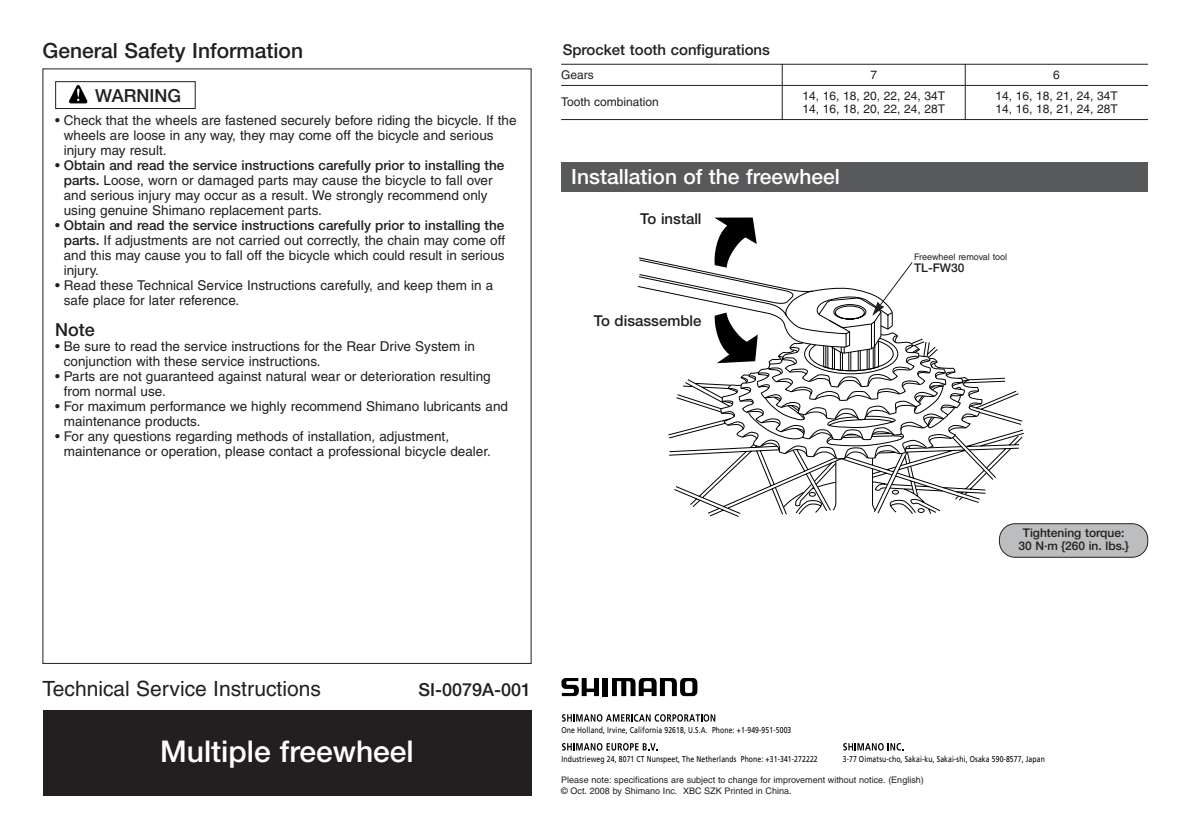
<style>
.page{position:relative;width:1190px;height:836px;background:#fff}
.page>*{position:absolute;margin:0;border:0;box-sizing:border-box;transform-origin:0 0}
.t1{font:500 30px "Helvetica Neue";color:#fff}
.t2{font:21px "Helvetica";color:#231f20}
.t3{font:500 21px "Helvetica Neue";color:#fff}
.t4{font:500 21px "Helvetica Neue";color:#231f20}
.t5{font:500 18px "Helvetica Neue";color:#231f20}
.t6{font:500 15px "Helvetica Neue";color:#231f20}
.t7{font:13.6px/15px "Helvetica";color:#231f20}
.t8{font:500 13.6px "Helvetica Neue";color:#231f20}
.t9{font:12px/12.8px "Helvetica";color:#231f20}
.t10{font:500 12px/13.6px "Helvetica Neue";color:#231f20;text-align:center}
.t11{font:9px/10.6px "Helvetica";color:#231f20}
.t12{font:8.6px "Frutiger";letter-spacing:.02em;color:#000;scale:.8 1}
.s1{font-family:"Helvetica";font-weight:400}
.s2{font-family:"Helvetica Neue";font-weight:500}
</style>
<div class="page">
<svg style="left:612px;top:678px;width:85px;height:18px"></svg>
<div style="left:603px;top:678px;width:5px;height:18px;background:#000"></div>
<svg style="left:561px;top:678px;width:38px;height:18px"></svg>
<svg style="left:562px;top:714px;width:153px;height:8px"></svg>
<svg style="left:562px;top:743px;width:39px;height:8px"></svg>
<svg style="left:607px;top:743px;width:51px;height:8px"></svg>
<svg style="left:843px;top:743px;width:60px;height:8px"></svg>
<svg style="left:70px;top:100px;width:18px;height:4px"></svg>
<svg style="left:69px;top:85px;width:18px;height:18px"></svg>
<div style="left:55px;top:81px;width:141px;height:28px;border:1px solid #231f20"></div>
<div style="left:43px;top:711px;width:488px;height:85px;background:#231f20"></div>
<hr style="left:782px;top:64px;width:1px;height:56px;background:#231f20">
<hr style="left:965px;top:64px;width:1px;height:56px;background:#231f20">
<hr style="left:561px;top:64px;width:587px;height:1px;background:#231f20">
<hr style="left:561px;top:85px;width:587px;height:1px;background:#231f20">
<hr style="left:561px;top:119px;width:587px;height:1px;background:#231f20">
<svg style="left:799px;top:377px;width:225px;height:138px"></svg>
<div style="left:561px;top:162px;width:587px;height:30px;background:#58595b"></div>
<div style="left:1000px;top:524px;width:148px;height:33px;background:#bbbdbf;border-radius:16px"></div>
<div style="left:999px;top:523px;width:149px;height:35px;border:1px solid #231f20;border-radius:16px"></div>
<svg style="left:638px;top:218px;width:358px;height:296px"></svg>
<h2 class="t4" style="left:43px;top:43px;width:262px">General Safety Information</h2>
<h3 class="t5" style="left:95px;top:89px;width:87px">WARNING</h3>
<p class="t7" style="left:64px;top:114px;width:454px;text-indent:-9px">• Check that the wheels are fastened securely before riding the bicycle. If the wheels are loose in any way, they may come off the bicycle and serious injury may result.</p>
<p class="t8" style="left:55px;top:160px;width:451px"><span class="s1">•</span> Obtain and read the service instructions carefully prior to installing the</p>
<p class="t7" style="left:64px;top:174px;width:430px"><span class="s2">parts.</span> Loose, worn or damaged parts may cause the bicycle to fall over and serious injury may occur as a result. We strongly recommend only using genuine Shimano replacement parts.</p>
<p class="t8" style="left:55px;top:220px;width:451px"><span class="s1">•</span> Obtain and read the service instructions carefully prior to installing the</p>
<p class="t7" style="left:64px;top:234px;width:443px;text-align:justify"><span class="s2">parts.</span> If adjustments are not carried out correctly, the chain may come off and this may cause you to fall off the bicycle which could result in serious injury.</p>
<p class="t7" style="left:64px;top:279px;width:431px;text-indent:-9px">• Read these Technical Service Instructions carefully, and keep them in a safe place for later reference.</p>
<h3 class="t5" style="left:55px;top:323px;width:41px">Note</h3>
<p class="t7" style="left:64px;top:340px;width:413px;text-indent:-9px">• Be sure to read the service instructions for the Rear Drive System in conjunction with these service instructions.</p>
<p class="t7" style="left:64px;top:370px;width:428px;text-indent:-9px">• Parts are not guaranteed against natural wear or deterioration resulting from normal use.</p>
<p class="t7" style="left:64px;top:400px;width:446px;text-indent:-9px">• For maximum performance we highly recommend Shimano lubricants and maintenance products.</p>
<p class="t7" style="left:64px;top:430px;width:429px;text-indent:-9px">• For any questions regarding methods of installation, adjustment, maintenance or operation, please contact a professional bicycle dealer.</p>
<p class="t6" style="left:563px;top:45px;width:209px">Sprocket tooth configurations</p>
<p class="t9" style="left:561px;top:69px;width:34px">Gears</p>
<p class="t9" style="left:870px;top:69px;width:8px">7</p>
<p class="t9" style="left:1053px;top:69px;width:8px">6</p>
<p class="t9" style="left:802px;top:91px;width:144px">14, 16, 18, 20, 22, 24, 34T<br>14, 16, 18, 20, 22, 24, 28T</p>
<p class="t9" style="left:995px;top:91px;width:124px">14, 16, 18, 21, 24, 34T<br>14, 16, 18, 21, 24, 28T</p>
<p class="t9" style="left:561px;top:97px;width:99px">Tooth combination</p>
<h2 class="t3" style="left:571px;top:169px;width:270px">Installation of the freewheel</h2>
<p class="t6" style="left:640px;top:213px;width:63px">To install</p>
<p class="t6" style="left:594px;top:315px;width:109px">To disassemble</p>
<p class="t11" style="left:914px;top:253px;width:95px">Freewheel removal tool</p>
<p class="t10" style="left:914px;top:263px;width:52px">TL-FW30</p>
<p class="t10" style="left:1018px;top:527px;width:112px">Tightening torque:<br>30 N·m {260 in. lbs.}</p>
<h2 class="t2" style="left:43px;top:681px;width:280px">Technical Service Instructions</h2>
<h3 class="t5" style="left:419px;top:683px;width:114px">SI-0079A-001</h3>
<h1 class="t1" style="left:160px;top:741px;width:255px">Multiple freewheel</h1>
<p class="t12" style="left:562px;top:726px;width:289px">One Holland, Irvine, California 92618, U.S.A. Phone: +1-949-951-5003</p>
<p class="t12" style="left:562px;top:755px;width:322px">Industrieweg 24, 8071 CT Nunspeet, The Netherlands Phone: +31-341-272222</p>
<p class="t12" style="left:843px;top:755px;width:254px">3-77 Oimatsu-cho, Sakai-ku, Sakai-shi, Osaka 590-8577, Japan</p>
<p class="t11" style="left:561px;top:776px;width:364px">Please note: specifications are subject to change for improvement without notice. (English) © Oct. 2008 by Shimano Inc. XBC SZK Printed in China.</p>
</div>
